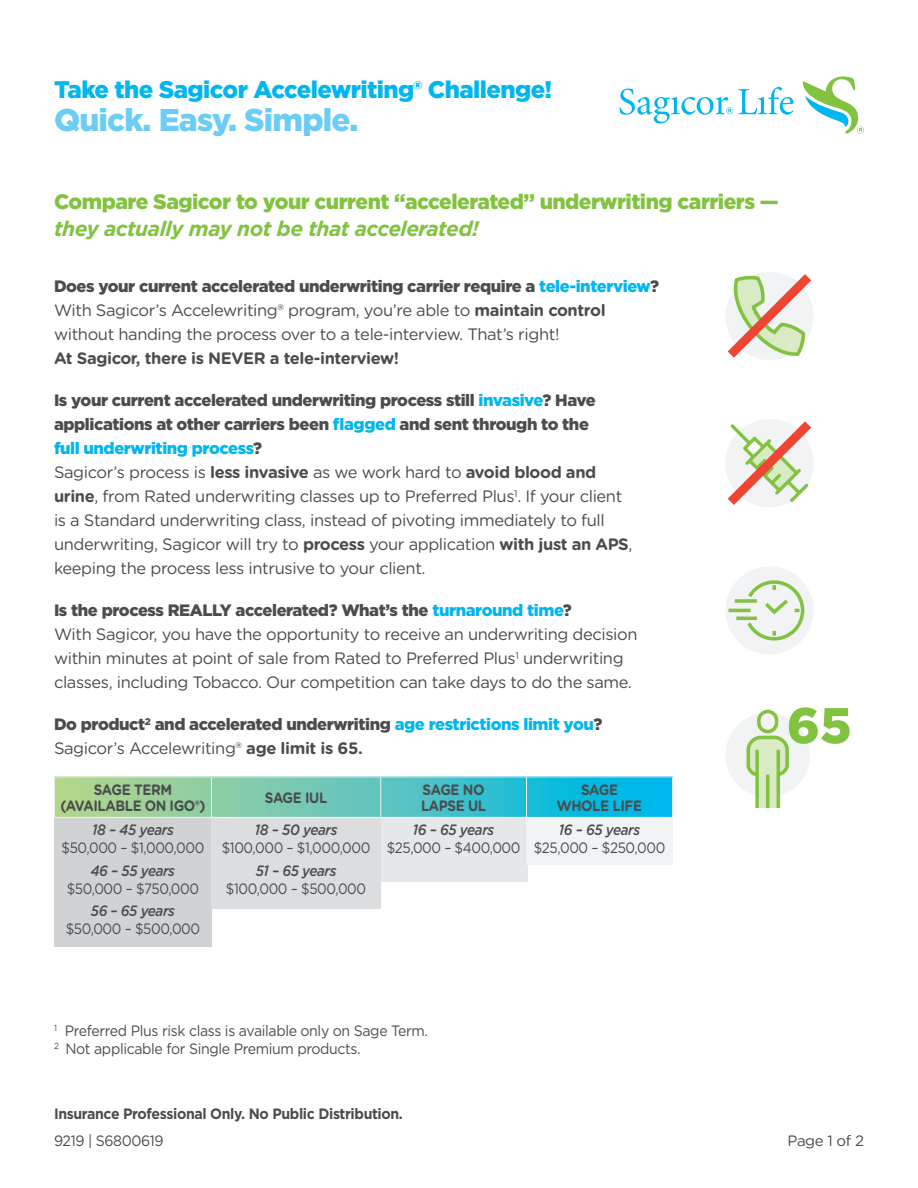
<style>
.page{position:relative;width:918px;height:1188px;background:#fff}
.page>*{position:absolute;margin:0;border:0;box-sizing:border-box;transform-origin:0 0}
.t1{font:900 31.5px "Gotham";letter-spacing:-.025em;color:#6ccdf4}
.t2{font:900 24px "Gotham";letter-spacing:-.025em;color:#00b6ef}
.t3{font:900 21px/27px "Gotham";letter-spacing:-.025em;color:#81c340}
.t4{font:16.5px/24px "Gotham Rounded";letter-spacing:-.025em;color:#4b4c4d}
.t5{font:900 16.5px/24px "Gotham";letter-spacing:-.025em;color:#4b4c4d}
.t6{font:15px/18px "Gotham Rounded";letter-spacing:-.03em;color:#4b4c4d;text-align:center;scale:.9 1}
.t7{font:15px "Gotham";letter-spacing:-.025em;color:#4b4c4d;scale:.94 1}
.t8{font:700 15px "Gotham Rounded";letter-spacing:-.03em;color:#4b4c4d;scale:.9 1}
.t9{font:700 15px "Gotham";letter-spacing:-.025em;color:#4b4c4d;scale:.94 1}
.t10{font:italic 500 15px "Gotham Rounded";letter-spacing:-.03em;color:#4b4c4d;scale:.9 1}
.t11{font:15px "Gotham Rounded";letter-spacing:-.03em;color:#4b4c4d}
.s1{font-weight:700;font-style:italic}
.s2{color:#00b6ef}
.s3{font-weight:700}
.s4{font-weight:500;font-style:italic}
</style>
<div class="page">
<svg style="left:739px;top:87px;width:55px;height:28px"></svg>
<svg style="left:802px;top:76px;width:62px;height:58px"></svg>
<svg style="left:619px;top:89px;width:114px;height:35px"></svg>
<svg style="left:55px;top:778px;width:617px;height:39px;background:#5ac5bc"></svg>
<div style="left:54px;top:817px;width:158px;height:130px;background:#d1d2d4"></div>
<div style="left:212px;top:817px;width:169px;height:92px;background:#dcdddf"></div>
<div style="left:381px;top:817px;width:146px;height:65px;background:#e6e7e9"></div>
<div style="left:526px;top:817px;width:147px;height:48px;background:#f2f3f4"></div>
<hr style="left:54px;top:777px;width:158px;height:1px;background:#f2f3f4">
<hr style="left:54px;top:777px;width:1px;height:40px;background:#f2f3f4">
<hr style="left:212px;top:777px;width:169px;height:1px;background:#f2f3f4">
<hr style="left:211px;top:777px;width:1px;height:40px;background:#f2f3f4">
<hr style="left:381px;top:777px;width:145px;height:1px;background:#f2f3f4">
<hr style="left:380px;top:777px;width:1px;height:40px;background:#f2f3f4">
<hr style="left:526px;top:777px;width:147px;height:1px;background:#f2f3f4">
<hr style="left:526px;top:777px;width:1px;height:40px;background:#f2f3f4">
<hr style="left:672px;top:777px;width:1px;height:40px;background:#f2f3f4">
<hr style="left:54px;top:817px;width:158px;height:1px;background:#f2f3f4">
<hr style="left:212px;top:817px;width:169px;height:1px;background:#f2f3f4">
<hr style="left:381px;top:817px;width:145px;height:1px;background:#f2f3f4">
<svg style="left:726px;top:272px;width:87px;height:88px"></svg>
<svg style="left:726px;top:419px;width:87px;height:88px"></svg>
<div style="left:725px;top:566px;width:89px;height:89px;background:#f2f3f4;border-radius:50%"></div>
<hr style="left:729px;top:609px;width:22px;height:3px;background:#81c341">
<svg style="left:735px;top:599px;width:9px;height:4px"></svg>
<hr style="left:736px;top:617px;width:21px;height:3px;background:#81c341">
<svg style="left:744px;top:580px;width:62px;height:61px"></svg>
<div style="left:725px;top:713px;width:85px;height:84px;background:#f2f3f4;border-radius:50%"></div>
<svg style="left:746px;top:707px;width:104px;height:101px"></svg>
<p class="t2" style="left:54px;top:73px;width:500px">Take the Sagicor Accelewriting® Challenge!</p>
<p class="t1" style="left:54px;top:98px;width:306px">Quick. Easy. Simple.</p>
<p class="t3" style="left:54px;top:188px;width:726px">Compare Sagicor to your current “accelerated” underwriting carriers — <span class="s1">they actually may not be that accelerated!</span></p>
<p class="t5" style="left:54px;top:274px;width:607px">Does your current accelerated underwriting carrier require a <span class="s2">tele-interview</span>?</p>
<p class="t4" style="left:54px;top:298px;width:553px">With Sagicor’s Accelewriting® program, you’re able to <span class="s3">maintain control </span>without handing the process over to a tele-interview. That’s right!<br><span class="s3">At Sagicor, there is NEVER a tele-interview!</span></p>
<p class="t5" style="left:54px;top:388px;width:543px">Is your current accelerated underwriting process still <span class="s2">invasive</span>? Have applications at other carriers been <span class="s2">flagged</span> and sent through to the <span class="s2">full underwriting process</span>?</p>
<p class="t4" style="left:54px;top:460px;width:580px">Sagicor’s process is <span class="s3">less invasive</span> as we work hard to <span class="s3">avoid blood and urine</span>, from Rated underwriting classes up to Preferred Plus<sup>1</sup>. If your client is a Standard underwriting class, instead of pivoting immediately to full underwriting, Sagicor will try to <span class="s3">process</span> your application <span class="s3">with just an APS</span>, keeping the process less intrusive to your client.</p>
<p class="t5" style="left:54px;top:598px;width:519px">Is the process REALLY accelerated? What’s the <span class="s2">turnaround time</span>?</p>
<p class="t4" style="left:54px;top:622px;width:585px">With Sagicor, you have the opportunity to receive an underwriting decision within minutes at point of sale from Rated to Preferred Plus<sup>1</sup> underwriting classes, including Tobacco. Our competition can take days to do the same.</p>
<p class="t5" style="left:54px;top:712px;width:550px">Do product<sup>2</sup> and accelerated underwriting <span class="s2">age restrictions limit you</span>?</p>
<p class="t4" style="left:54px;top:736px;width:310px">Sagicor’s Accelewriting® <span class="s3">age limit is 65.</span></p>
<p class="t8" style="left:94px;top:779px;width:88px">SAGE TERM</p>
<p class="t8" style="left:60px;top:795px;width:163px">(AVAILABLE ON IGO®)</p>
<p class="t8" style="left:423px;top:779px;width:70px">SAGE NO</p>
<p class="t8" style="left:421px;top:795px;width:74px">LAPSE UL</p>
<p class="t8" style="left:581px;top:779px;width:43px">SAGE</p>
<p class="t8" style="left:557px;top:795px;width:96px">WHOLE LIFE</p>
<p class="t8" style="left:265px;top:787px;width:71px">SAGE IUL</p>
<p class="t10" style="left:92px;top:819px;width:92px">18 – 45 years</p>
<p class="t6" style="left:61px;top:838px;width:160px">$50,000 – $1,000,000</p>
<p class="t10" style="left:91px;top:860px;width:95px">46 – 55 years</p>
<p class="t6" style="left:67px;top:879px;width:149px">$50,000 – $750,000</p>
<p class="t10" style="left:91px;top:900px;width:95px">56 – 65 years</p>
<p class="t6" style="left:66px;top:919px;width:151px">$50,000 – $500,000</p>
<p class="t6" style="left:222px;top:820px;width:167px"><span class="s4">18 – 50 years<br></span>$100,000 – $1,000,000</p>
<p class="t10" style="left:256px;top:860px;width:91px">51 – 65 years</p>
<p class="t6" style="left:226px;top:879px;width:157px">$100,000 – $500,000</p>
<p class="t6" style="left:387px;top:820px;width:150px"><span class="s4">16 – 65 years </span>$25,000 – $400,000</p>
<p class="t6" style="left:534px;top:820px;width:148px"><span class="s4">16 – 65 years </span>$25,000 – $250,000</p>
<p class="t7" style="left:54px;top:1021px;width:399px"><sup>1</sup> Preferred Plus risk class is available only on Sage Term.</p>
<p class="t7" style="left:54px;top:1039px;width:328px"><sup>2</sup> Not applicable for Single Premium products.</p>
<p class="t9" style="left:54px;top:1104px;width:373px">Insurance Professional Only. No Public Distribution.</p>
<p class="t7" style="left:54px;top:1131px;width:118px">9219 | S6800619</p>
<p class="t11" style="left:788px;top:1130px;width:78px">Page 1 of 2</p>
</div>
